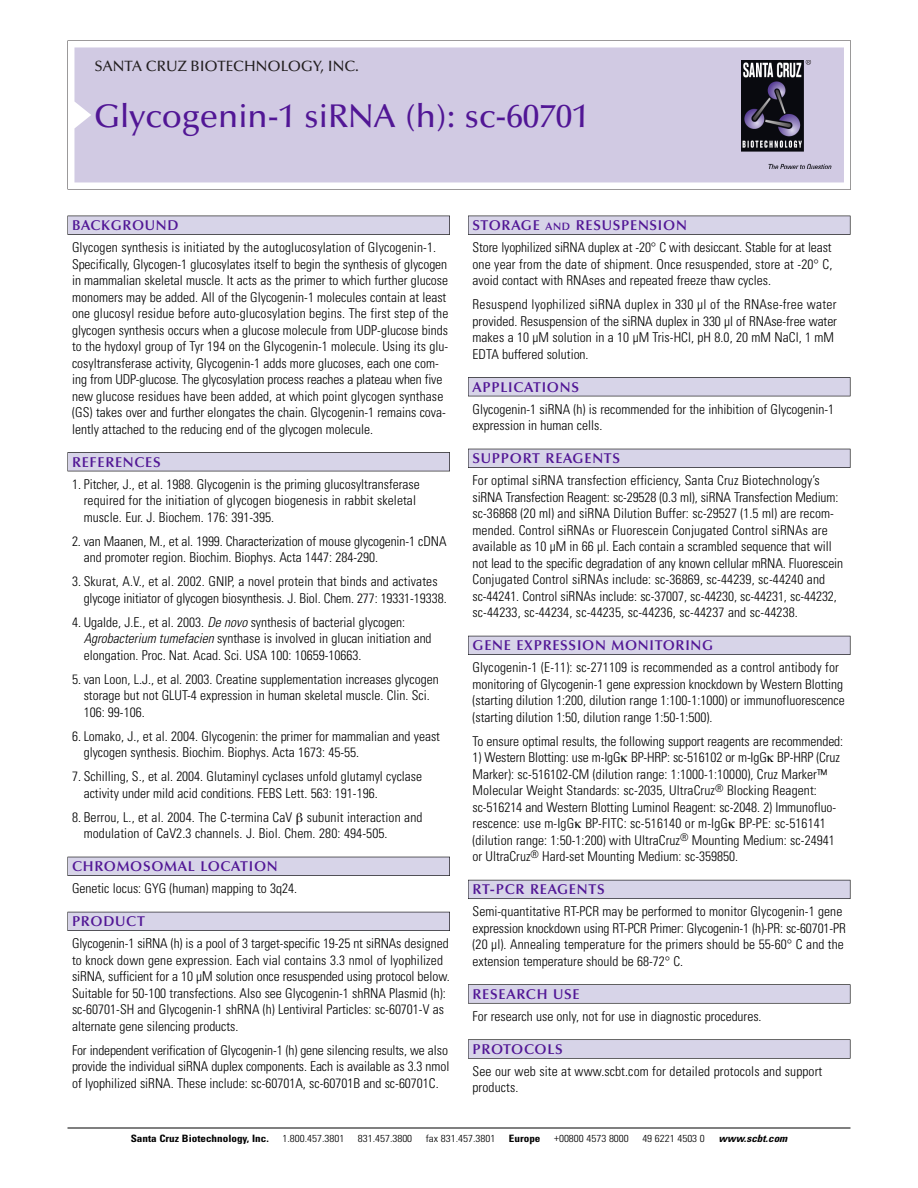
<style>
.page{position:relative;width:918px;height:1188px;background:#fff}
.page>*{position:absolute;margin:0;border:0;box-sizing:border-box;transform-origin:0 0}
.t1{font:500 33px "Optima";color:#511695}
.t2{font:500 15px "Optima";color:#231f20}
.t3{font:600 14.25px "Optima";letter-spacing:.05em;color:#511695}
.t4{font:300 condensed 13.5px/16.5px "Univers";color:#000}
.t5{font:300 condensed 10.2px "Univers";color:#000;scale:1.1 1}
.t6{font:700 condensed 10.2px "Univers";color:#000;scale:1.1 1}
.t7{font:italic 700 condensed 10.2px "Univers";color:#000;scale:1.1 1}
.s1{font-style:italic}
.s2{font-size:10.65px}
</style>
<div class="page">
<svg style="left:74px;top:41px;width:777px;height:148px"></svg>
<div style="left:74px;top:47px;width:770px;height:135px;background:#d1cae3"></div>
<img style="left:741px;top:60px;width:90px;height:108px">
<div style="left:68px;top:216px;width:382px;height:19px;background:#535256"></div>
<div style="left:68px;top:216px;width:381px;height:18px;background:#d7d4e8"></div>
<div style="left:68px;top:452px;width:382px;height:19px;background:#515155"></div>
<div style="left:68px;top:453px;width:381px;height:18px;background:#d7d4e8"></div>
<div style="left:68px;top:857px;width:382px;height:19px;background:#515057"></div>
<div style="left:68px;top:857px;width:381px;height:18px;background:#d7d4e8"></div>
<div style="left:68px;top:912px;width:382px;height:19px;background:#535259"></div>
<div style="left:68px;top:912px;width:381px;height:18px;background:#d7d4e8"></div>
<div style="left:468px;top:216px;width:382px;height:19px;background:#535256"></div>
<div style="left:468px;top:216px;width:382px;height:18px;background:#d7d4e8"></div>
<div style="left:468px;top:377px;width:382px;height:19px;background:#515155"></div>
<div style="left:468px;top:378px;width:382px;height:18px;background:#d7d4e8"></div>
<div style="left:468px;top:449px;width:382px;height:19px;background:#515057"></div>
<div style="left:468px;top:449px;width:382px;height:18px;background:#d7d4e8"></div>
<div style="left:468px;top:636px;width:382px;height:19px;background:#535259"></div>
<div style="left:468px;top:636px;width:382px;height:18px;background:#d7d4e8"></div>
<div style="left:468px;top:880px;width:382px;height:19px;background:#595860"></div>
<div style="left:468px;top:880px;width:382px;height:18px;background:#d7d4e8"></div>
<div style="left:468px;top:984px;width:382px;height:20px;background:#676767"></div>
<div style="left:468px;top:985px;width:382px;height:18px;background:#d7d4e8"></div>
<div style="left:468px;top:1039px;width:382px;height:20px;background:#666"></div>
<div style="left:468px;top:1040px;width:382px;height:18px;background:#d7d4e8"></div>
<hr style="left:68px;top:1128px;width:782px;height:1px;background:#000">
<p class="t2" style="left:94px;top:60px;width:266px">SANTA CRUZ BIOTECHNOLOGY, INC.</p>
<p class="t1" style="left:94px;top:102px;width:496px">Glycogenin-1 siRNA (h): sc-60701</p>
<p class="t3" style="left:72px;top:219px;width:108px">BACKGROUND</p>
<p class="t4" style="left:72px;top:240px;width:378px">Glycogen synthesis is initiated by the autoglucosylation of Glycogenin-1.<br>Specifically, Glycogen-1 glucosylates itself to begin the synthesis of glycogen in mammalian skeletal muscle. It acts as the primer to which further glucose monomers may be added. All of the Glycogenin-1 molecules contain at least one glucosyl residue before auto-glucosylation begins. The first step of the glycogen synthesis occurs when a glucose molecule from UDP-glucose binds to the hydoxyl group of Tyr 194 on the Glycogenin-1 molecule. Using its glu&shy;cosyltransferase activity, Glycogenin-1 adds more glucoses, each one com&shy;ing from UDP-glucose. The glycosylation process reaches a plateau when five new glucose residues have been added, at which point glycogen synthase (GS) takes over and further elongates the chain. Glycogenin-1 remains cova&shy;lently attached to the reducing end of the glycogen molecule.</p>
<p class="t3" style="left:72px;top:456px;width:90px">REFERENCES</p>
<p class="t4" style="left:84px;top:477px;width:338px;text-indent:-12px">1. Pitcher, J., et al. 1988. Glycogenin is the priming glucosyltransferase required for the initiation of glycogen biogenesis in rabbit skeletal muscle. Eur. J. Biochem. 176: 391-395.</p>
<p class="t4" style="left:84px;top:534px;width:364px;text-indent:-12px">2. van Maanen, M., et al. 1999. Characterization of mouse glycogenin-1 cDNA and promoter region. Biochim. Biophys. Acta 1447: 284-290.</p>
<p class="t4" style="left:84px;top:574px;width:365px;text-indent:-12px">3. Skurat, A.V., et al. 2002. GNIP, a novel protein that binds and activates glycoge initiator of glycogen biosynthesis. J. Biol. Chem. 277: 19331-19338.</p>
<p class="t4" style="left:84px;top:615px;width:349px;text-indent:-12px">4. Ugalde, J.E., et al. 2003. <span class="s1">De novo</span>synthesis of bacterial glycogen:<br><span class="s1">Agrobacterium tumefacien</span>synthase is involved in glucan initiation and elongation. Proc. Nat. Acad. Sci. USA 100: 10659-10663.</p>
<p class="t4" style="left:84px;top:672px;width:356px;text-indent:-12px">5. van Loon, L.J., et al. 2003. Creatine supplementation increases glycogen storage but not GLUT-4 expression in human skeletal muscle. Clin. Sci.<br>106: 99-106.</p>
<p class="t4" style="left:84px;top:729px;width:358px;text-indent:-12px">6. Lomako, J., et al. 2004. Glycogenin: the primer for mammalian and yeast glycogen synthesis. Biochim. Biophys. Acta 1673: 45-55.</p>
<p class="t4" style="left:84px;top:769px;width:340px;text-indent:-12px">7. Schilling, S., et al. 2004. Glutaminyl cyclases unfold glutamyl cyclase activity under mild acid conditions. FEBS Lett. 563: 191-196.</p>
<p class="t4" style="left:84px;top:810px;width:340px;text-indent:-12px">8. Berrou, L., et al. 2004. The C-termina CaV subunit interaction and modulation of CaV2.3 channels. J. Biol. Chem. 280: 494-505.</p>
<p class="t3" style="left:72px;top:860px;width:207px">CHROMOSOMAL LOCATION</p>
<p class="t4" style="left:72px;top:882px;width:227px">Genetic locus: GYG (human) mapping to 3q24.</p>
<p class="t3" style="left:72px;top:915px;width:74px">PRODUCT</p>
<p class="t4" style="left:72px;top:937px;width:379px">Glycogenin-1 siRNA (h) is a pool of 3 target-specific 19-25 nt siRNAs designed to knock down gene expression. Each vial contains 3.3 nmol of lyophilized siRNA, sufficient for a 10 µM solution once resuspended using protocol below.<br>Suitable for 50-100 transfections. Also see Glycogenin-1 shRNA Plasmid (h): sc-60701-SH and Glycogenin-1 shRNA (h) Lentiviral Particles: sc-60701-V as alternate gene silencing products.</p>
<p class="t4" style="left:72px;top:1043px;width:379px;text-align:justify">For independent verification of Glycogenin-1 (h) gene silencing results, we also provide the individual siRNA duplex components. Each is available as 3.3 nmol of lyophilized siRNA. These include: sc-60701A, sc-60701B and sc-60701C.</p>
<p class="t3" style="left:473px;top:219px;width:216px">STORAGE <span class="s2">AND</span> RESUSPENSION</p>
<p class="t4" style="left:473px;top:240px;width:361px;text-align:justify">Store lyophilized siRNA duplex at -20° C with desiccant. Stable for at least one year from the date of shipment. Once resuspended, store at -20° C, avoid contact with RNAses and repeated freeze thaw cycles.</p>
<p class="t4" style="left:473px;top:297px;width:366px">Resuspend lyophilized siRNA duplex in 330 µl of the RNAse-free water provided. Resuspension of the siRNA duplex in 330 µl of RNAse-free water makes a 10 µM solution in a 10 µM Tris-HCl, pH 8.0, 20 mM NaCl, 1 mM EDTA buffered solution.</p>
<p class="t3" style="left:473px;top:381px;width:108px">APPLICATIONS</p>
<p class="t4" style="left:473px;top:402px;width:363px">Glycogenin-1 siRNA (h) is recommended for the inhibition of Glycogenin-1 expression in human cells.</p>
<p class="t3" style="left:473px;top:452px;width:149px">SUPPORT REAGENTS</p>
<p class="t4" style="left:473px;top:474px;width:372px">For optimal siRNA transfection efficiency, Santa Cruz Biotechnology’s siRNA Transfection Reagent: sc-29528 (0.3 ml), siRNA Transfection Medium: sc-36868 (20 ml) and siRNA Dilution Buffer: sc-29527 (1.5 ml) are recom&shy;mended. Control siRNAs or Fluorescein Conjugated Control siRNAs are available as 10 µM in 66 µl. Each contain a scrambled sequence that will not lead to the specific degradation of any known cellular mRNA. Fluorescein Conjugated Control siRNAs include: sc-36869, sc-44239, sc-44240 and sc-44241. Control siRNAs include: sc-37007, sc-44230, sc-44231, sc-44232, sc-44233, sc-44234, sc-44235, sc-44236, sc-44237 and sc-44238.</p>
<p class="t3" style="left:473px;top:639px;width:242px">GENE EXPRESSION MONITORING</p>
<p class="t4" style="left:473px;top:661px;width:374px">Glycogenin-1 (E-11): sc-271109 is recommended as a control antibody for monitoring of Glycogenin-1 gene expression knockdown by Western Blotting (starting dilution 1:200, dilution range 1:100-1:1000) or immunofluorescence (starting dilution 1:50, dilution range 1:50-1:500).</p>
<p class="t4" style="left:473px;top:734px;width:372px">To ensure optimal results, the following support reagents are recommended:</p>
<p class="t4" style="left:473px;top:751px;width:369px">1) Western Blotting: use m-IgG BP-HRP: sc-516102 or m-IgG BP-HRP (Cruz Marker): sc-516102-CM (dilution range: 1:1000-1:10000), Cruz Marker™ Molecular Weight Standards: sc-2035, UltraCruz<sup>®</sup> Blocking Reagent: sc-516214 and Western Blotting Luminol Reagent: sc-2048. 2) Immunofluo&shy;rescence: use m-IgG BP-FITC: sc-516140 or m-IgG BP-PE: sc-516141 (dilution range: 1:50-1:200) with UltraCruz<sup>®</sup> Mounting Medium: sc-24941 or UltraCruz<sup>®</sup> Hard-set Mounting Medium: sc-359850.</p>
<p class="t3" style="left:473px;top:883px;width:134px">RT-PCR REAGENTS</p>
<p class="t4" style="left:473px;top:905px;width:375px">Semi-quantitative RT-PCR may be performed to monitor Glycogenin-1 gene expression knockdown using RT-PCR Primer: Glycogenin-1 (h)-PR: sc-60701-PR (20 µl). Annealing temperature for the primers should be 55-60° C and the extension temperature should be 68-72° C.</p>
<p class="t3" style="left:473px;top:988px;width:109px">RESEARCH USE</p>
<p class="t4" style="left:473px;top:1009px;width:291px">For research use only, not for use in diagnostic procedures.</p>
<p class="t3" style="left:473px;top:1043px;width:92px">PROTOCOLS</p>
<p class="t4" style="left:473px;top:1064px;width:351px">See our web site at www.scbt.com for detailed protocols and support products.</p>
<p class="t6" style="left:131px;top:1135px;width:127px">Santa Cruz Biotechnology, Inc.</p>
<p class="t5" style="left:282px;top:1135px;width:58px">1.800.457.3801</p>
<p class="t5" style="left:358px;top:1135px;width:51px">831.457.3800</p>
<p class="t5" style="left:426px;top:1135px;width:65px">fax 831.457.3801</p>
<p class="t6" style="left:509px;top:1135px;width:30px">Europe</p>
<p class="t5" style="left:554px;top:1135px;width:69px">+00800 4573 8000</p>
<p class="t5" style="left:642px;top:1135px;width:58px">49 6221 4503 0</p>
<p class="t7" style="left:719px;top:1135px;width:66px">www.scbt.com</p>
</div>
